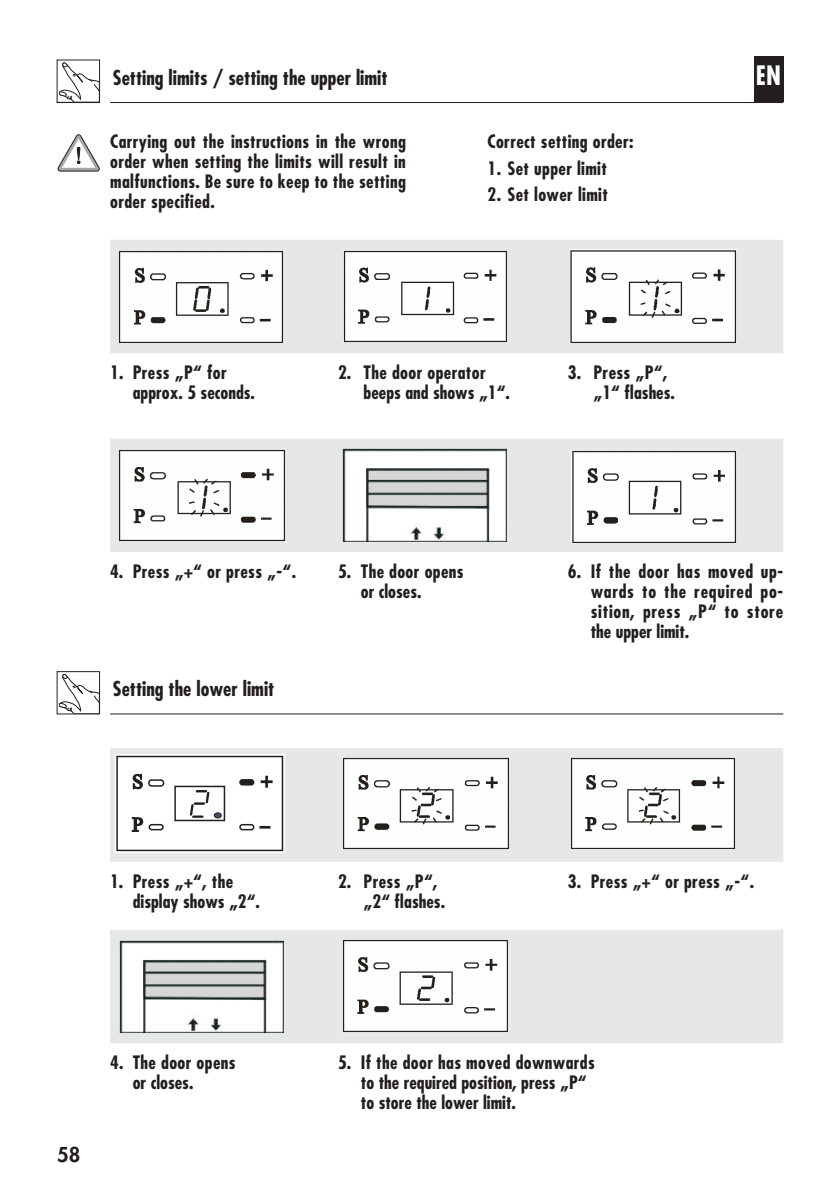
<style>
.page{position:relative;width:840px;height:1191px;background:#fff}
.page>*{position:absolute;margin:0;border:0;box-sizing:border-box;transform-origin:0 0}
.t1{font:700 condensed 26px "Futura";color:#fff}
.Titel_1{font:700 condensed 20px "Futura";color:#231f20}
.t2{font:800 20px "Futura";color:#231f20}
.Handlungsschritte_Fe{font:700 condensed 18px/20px "Futura";letter-spacing:.02em;color:#231f20}
.Sicherheitshinweise{font:700 condensed 18px/20px "Futura";letter-spacing:.02em;color:#231f20;text-align:justify}
.Handlungsschritte_Fe-2{font:700 condensed 18px/20px "Futura";color:#231f20}
.Aufzählung{font:700 condensed 18px "Futura";letter-spacing:.02em;color:#231f20}
</style>
<div class="page">
<svg style="left:59px;top:63px;width:39px;height:38px"></svg>
<div style="left:57px;top:60px;width:43px;height:43px;border:1px solid #231f20"></div>
<div style="left:110px;top:929px;width:672px;height:114px;background:#e6e7e9;border:1px solid #e6e7e9"></div>
<img style="left:119px;top:940px;width:164px;height:92px">
<img style="left:342px;top:939px;width:165px;height:93px">
<div style="left:110px;top:240px;width:672px;height:113px;background:#e6e7e9"></div>
<img style="left:118px;top:250px;width:165px;height:93px">
<img style="left:343px;top:251px;width:163px;height:91px">
<img style="left:570px;top:250px;width:166px;height:93px">
<svg style="left:57px;top:134px;width:43px;height:37px"></svg>
<div style="left:110px;top:438px;width:672px;height:114px;background:#e6e7e9;border:1px solid #e6e7e9"></div>
<img style="left:118px;top:449px;width:167px;height:92px">
<img style="left:342px;top:449px;width:164px;height:92px">
<img style="left:571px;top:450px;width:164px;height:92px">
<hr style="left:110px;top:713px;width:672px;height:1px;background:#231f20">
<svg style="left:59px;top:674px;width:39px;height:38px"></svg>
<div style="left:57px;top:671px;width:43px;height:43px;border:1px solid #231f20"></div>
<div style="left:110px;top:748px;width:672px;height:113px;background:#e6e7e9"></div>
<img style="left:342px;top:757px;width:167px;height:92px">
<img style="left:570px;top:757px;width:165px;height:91px">
<div style="left:115px;top:754px;width:170px;height:99px;border:1px solid #fff"></div>
<svg style="left:115px;top:755px;width:169px;height:97px;background:#e7e7e7"></svg>
<div style="left:753px;top:57px;width:29px;height:45px;background:#231f20"></div>
<hr style="left:110px;top:102px;width:672px;height:1px;background:#231f20">
<hr style="left:57px;top:102px;width:43px;height:1px;background:#231f20">
<p class="Titel_1" style="left:113px;top:65px;width:276px">Setting limits / setting the upper limit</p>
<p class="Sicherheitshinweise" style="left:110px;top:132px;width:297px">Carrying out the instructions in the wrong order when setting the limits will result in malfunctions. Be sure to keep to the setting order specified.</p>
<p class="Sicherheitshinweise" style="left:487px;top:132px;width:147px">Correct setting order:</p>
<p class="Aufzählung" style="left:487px;top:157px;width:121px">1. Set upper limit</p>
<p class="Aufzählung" style="left:487px;top:183px;width:122px">2. Set lower limit</p>
<p class="Handlungsschritte_Fe-2" style="left:133px;top:363px;width:124px;text-indent:-23px">1. Press „P“ for approx. 5 seconds.</p>
<p class="Handlungsschritte_Fe" style="left:363px;top:363px;width:148px;text-indent:-26px">2. The door operator beeps and shows „1“.</p>
<p class="Handlungsschritte_Fe" style="left:593px;top:363px;width:83px;text-indent:-26px">3. Press „P“, „1“ flashes.</p>
<h1 class="t1" style="left:755px;top:59px;width:27px">EN</h1>
<p class="Handlungsschritte_Fe" style="left:110px;top:561px;width:187px">4. Press „+“ or press „-“.</p>
<p class="Titel_1" style="left:113px;top:676px;width:163px">Setting the lower limit</p>
<p class="Handlungsschritte_Fe" style="left:360px;top:561px;width:104px;text-indent:-23px">5. The door opens or closes.</p>
<p class="Handlungsschritte_Fe" style="left:590px;top:561px;width:194px;text-align:justify;text-indent:-23px">6. If the door has moved up&shy;wards to the required po&shy;sition, press „P“ to store the upper limit.</p>
<p class="Handlungsschritte_Fe-2" style="left:133px;top:871px;width:129px;text-indent:-23px">1. Press „+“, the display shows „2“.</p>
<p class="Handlungsschritte_Fe" style="left:363px;top:871px;width:83px;text-indent:-26px">2. Press „P“, „2“ flashes.</p>
<p class="Handlungsschritte_Fe" style="left:567px;top:871px;width:187px">3. Press „+“ or press „-“.</p>
<p class="t2" style="left:57px;top:1140px;width:25px">58</p>
<p class="Handlungsschritte_Fe" style="left:133px;top:1052px;width:104px;text-indent:-23px">4. The door opens or closes.</p>
<p class="Handlungsschritte_Fe-2" style="left:360px;top:1052px;width:235px;text-indent:-23px">5. If the door has moved downwards to the required position, press „P“ to store the lower limit.</p>
</div>
